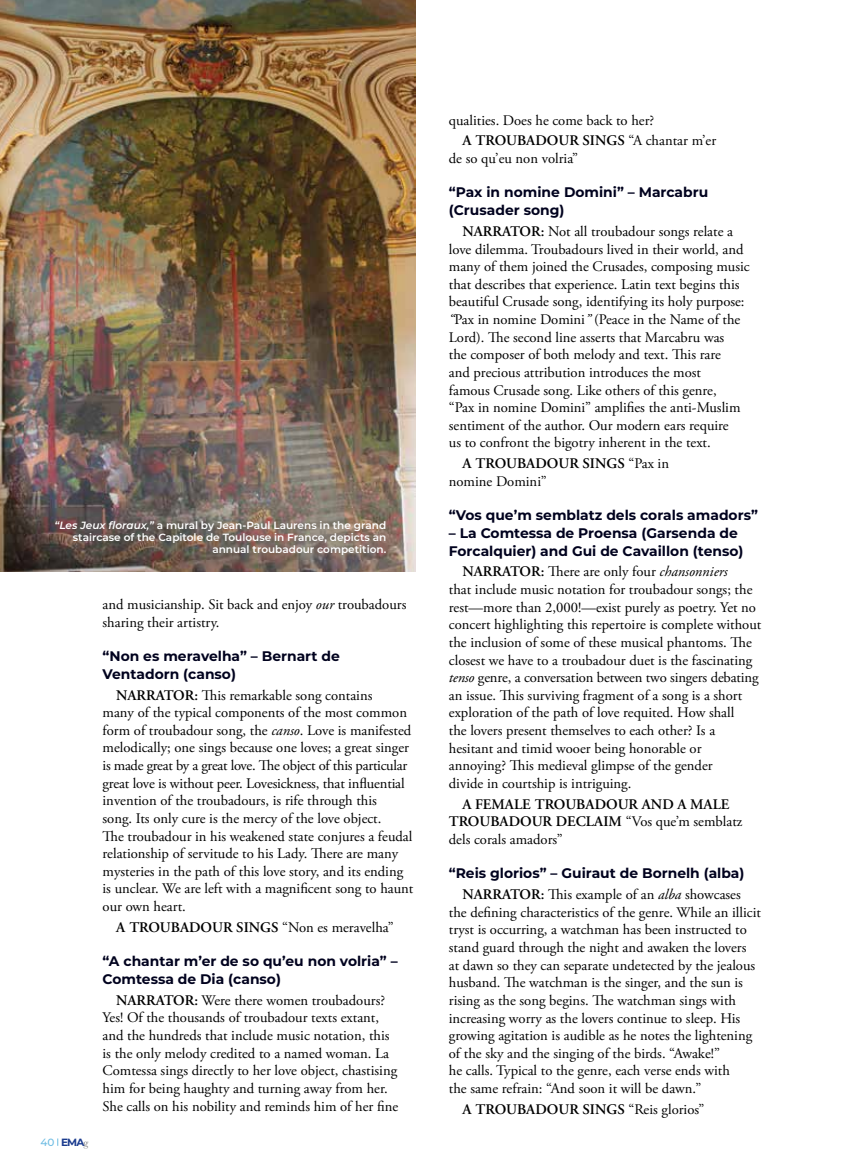
<style>
.page{position:relative;width:864px;height:1161px;background:#fff}
.page>*{position:absolute;margin:0;border:0;box-sizing:border-box;transform-origin:0 0}
.t1{font:14.7px/17.5px "Adobe Garamond Pro";color:#000}
.t2{font:600 14.7px/17.5px "Adobe Garamond Pro";color:#000}
.t3{font:700 13.8px/17.5px "Montserrat";color:#00021e}
.t4{font:600 10.5px/12px "Montserrat";color:#fff;text-align:right}
.t5{font:700 10.5px "Montserrat";color:#1a3b8e}
.s1{font-style:italic}
.s2{font-weight:500;color:#6dbce3}
.s3{font-family:"Baskerville";font-weight:400;color:#77787b}
.s4{font-weight:600}
.s5{font-weight:400}
</style>
<div class="page">
<img style="left:0;top:0;width:415px;height:571px">
<p class="t4" style="left:55px;top:519px;width:333px"><span class="s1">“Les Jeux floraux,”</span> a mural by Jean-Paul Laurens in the grand staircase of the Capitole de Toulouse in France, depicts an annual troubadour competition.</p>
<p class="t5" style="left:40px;top:1135px;width:50px"><span class="s2">40</span> EMA <span class="s3">g</span></p>
<p class="t1" style="left:103px;top:596px;width:305px">and musicianship. Sit back and enjoy <span class="s1">our</span> troubadours sharing their artistry.</p>
<p class="t3" style="left:103px;top:647px;width:239px">“Non es meravelha” – Bernart de<br>Ventadorn (canso)</p>
<p class="t1" style="left:103px;top:687px;width:312px;text-indent:13px"><span class="s4">NARRATOR:</span> This remarkable song contains<br>many of the typical components of the most common form of troubadour song, the <span class="s1">canso</span>. Love is manifested melodically; one sings because one loves; a great singer is made great by a great love. The object of this particular great love is without peer. Lovesickness, that influential invention of the troubadours, is rife through this<br>song. Its only cure is the mercy of the love object.<br>The troubadour in his weakened state conjures a feudal relationship of servitude to his Lady. There are many mysteries in the path of this love story, and its ending is unclear. We are left with a magnificent song to haunt our own heart.</p>
<p class="t2" style="left:116px;top:919px;width:279px">A TROUBADOUR SINGS <span class="s5">“Non es meravelha”</span></p>
<p class="t3" style="left:103px;top:952px;width:297px">“A chantar m’er de so qu’eu non volria” –<br>Comtessa de Dia (canso)</p>
<p class="t1" style="left:103px;top:992px;width:297px;text-indent:13px"><span class="s4">NARRATOR:</span> Were there women troubadours?<br>Yes! Of the thousands of troubadour texts extant, and the hundreds that include music notation, this is the only melody credited to a named woman. La Comtessa sings directly to her love object, chastising him for being haughty and turning away from her.<br>She calls on his nobility and reminds him of her fine</p>
<p class="t1" style="left:462px;top:110px;width:255px;line-height:20.9px;text-indent:-13px">qualities. Does he come back to her?<br><span class="s4">A TROUBADOUR SINGS</span> “A chantar m’er</p>
<p class="t1" style="left:449px;top:150px;width:131px">de so qu’eu non volria”</p>
<p class="t3" style="left:449px;top:183px;width:261px">“Pax in nomine Domini” – Marcabru (Crusader song)</p>
<p class="t1" style="left:449px;top:223px;width:302px;text-indent:13px"><span class="s4">NARRATOR:</span> Not all troubadour songs relate a love dilemma. Troubadours lived in their world, and many of them joined the Crusades, composing music that describes that experience. Latin text begins this beautiful Crusade song, identifying its holy purpose: <span class="s1">“</span>Pax in nomine Domini<span class="s1">”</span> (Peace in the Name of the Lord). The second line asserts that Marcabru was<br>the composer of both melody and text. This rare<br>and precious attribution introduces the most<br>famous Crusade song. Like others of this genre,<br>“Pax in nomine Domini” amplifies the anti-Muslim sentiment of the author. Our modern ears require<br>us to confront the bigotry inherent in the text.</p>
<p class="t1" style="left:449px;top:455px;width:222px;text-indent:13px"><span class="s4">A TROUBADOUR SINGS</span> “Pax in nomine Domini”</p>
<p class="t3" style="left:449px;top:506px;width:311px">“Vos que’m semblatz dels corals amadors”</p>
<p class="t3" style="left:449px;top:524px;width:296px">– La Comtessa de Proensa (Garsenda de<br>Forcalquier) and Gui de Cavaillon (tenso)</p>
<p class="t1" style="left:449px;top:563px;width:314px;text-indent:13px"><span class="s4">NARRATOR:</span> There are only four <span class="s1">chansonniers<br></span>that include music notation for troubadour songs; the rest—more than 2,000!—exist purely as poetry. Yet no concert highlighting this repertoire is complete without the inclusion of some of these musical phantoms. The closest we have to a troubadour duet is the fascinating <span class="s1">tenso</span> genre, a conversation between two singers debating an issue. This surviving fragment of a song is a short exploration of the path of love requited. How shall<br>the lovers present themselves to each other? Is a hesitant and timid wooer being honorable or annoying? This medieval glimpse of the gender<br>divide in courtship is intriguing.</p>
<p class="t2" style="left:449px;top:795px;width:295px;text-indent:13px">A FEMALE TROUBADOUR AND A MALE<br>TROUBADOUR DECLAIM <span class="s5">“Vos que’m semblatz dels corals amadors”</span></p>
<p class="t3" style="left:449px;top:864px;width:297px">“Reis glorios” – Guiraut de Bornelh (alba)</p>
<p class="t1" style="left:449px;top:886px;width:314px;text-indent:13px"><span class="s4">NARRATOR:</span> This example of an <span class="s1">alba</span> showcases the defining characteristics of the genre. While an illicit tryst is occurring, a watchman has been instructed to stand guard through the night and awaken the lovers<br>at dawn so they can separate undetected by the jealous husband. The watchman is the singer, and the sun is rising as the song begins. The watchman sings with increasing worry as the lovers continue to sleep. His growing agitation is audible as he notes the lightening of the sky and the singing of the birds. “Awake!”<br>he calls. Typical to the genre, each verse ends with<br>the same refrain: “And soon it will be dawn.”</p>
<p class="t2" style="left:462px;top:1101px;width:244px">A TROUBADOUR SINGS <span class="s5">“Reis glorios”</span></p>
</div>
